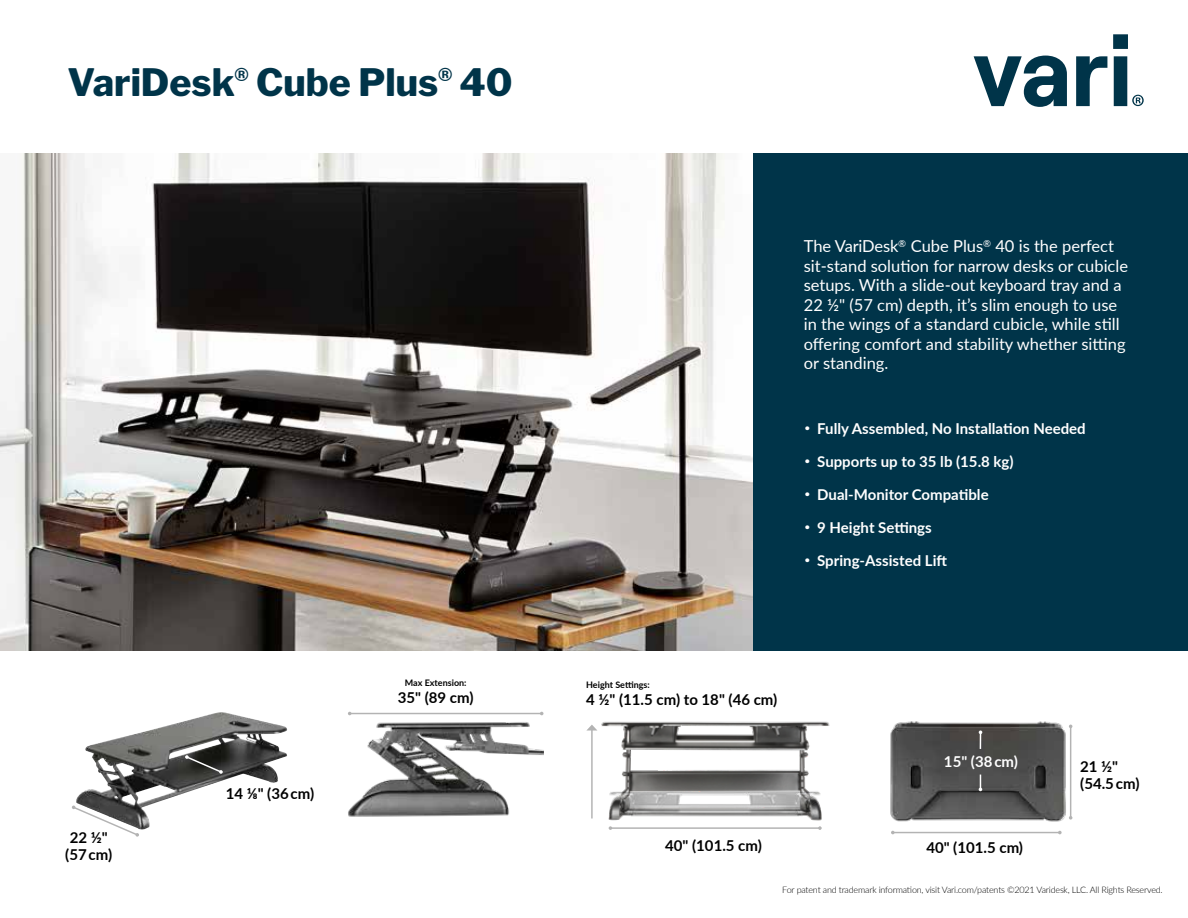
<style>
.page{position:relative;width:1188px;height:918px;background:#fff}
.page>*{position:absolute;margin:0;border:0;box-sizing:border-box;transform-origin:0 0}
.t1{font:800 37.5px "Libre Franklin";color:#003449}
.Body_Copy{font:16.5px/19.5px "Lato";color:#fff}
.Icon_Description{font:700 15px "Lato";color:#fff}
.t2{font:700 15px "Lato";color:#000}
.legal{font:300 9px "Lato";letter-spacing:-.02em;color:#000}
.t3{font:700 9px "Lato";color:#000}
</style>
<div class="page">
<div style="left:752px;top:153px;width:436px;height:498px;background:#003449"></div>
<img style="left:601px;top:721px;width:229px;height:55px">
<img style="left:608px;top:776px;width:214px;height:45px">
<hr style="left:610px;top:827px;width:210px;height:2px;background:#000">
<svg style="left:609px;top:826px;width:3px;height:4px"></svg>
<svg style="left:818px;top:826px;width:4px;height:4px"></svg>
<svg style="left:974px;top:34px;width:170px;height:73px"></svg>
<img style="left:0;top:153px;width:752px;height:498px">
<img style="left:76px;top:712px;width:211px;height:118px">
<svg style="left:72px;top:805px;width:67px;height:32px"></svg>
<hr style="left:350px;top:713px;width:192px;height:1px;background:#000">
<svg style="left:540px;top:712px;width:4px;height:3px"></svg>
<img style="left:348px;top:722px;width:196px;height:95px">
<hr style="left:591px;top:730px;width:2px;height:89px;background:#000">
<svg style="left:586px;top:725px;width:11px;height:6px"></svg>
<hr style="left:893px;top:832px;width:167px;height:1px;background:#000">
<svg style="left:891px;top:831px;width:4px;height:3px"></svg>
<svg style="left:1058px;top:831px;width:4px;height:3px"></svg>
<img style="left:890px;top:721px;width:176px;height:101px">
<hr style="left:1070px;top:726px;width:1px;height:92px;background:#000">
<svg style="left:1069px;top:816px;width:3px;height:4px"></svg>
<svg style="left:979px;top:730px;width:3px;height:19px"></svg>
<svg style="left:979px;top:775px;width:3px;height:16px"></svg>
<svg style="left:185px;top:755px;width:38px;height:19px"></svg>
<p class="t1" style="left:68px;top:60px;width:447px">VariDesk<sup>®</sup> Cube Plus<sup>®</sup> 40</p>
<p class="t2" style="left:70px;top:827px;width:39px">22 ½"</p>
<p class="t2" style="left:65px;top:843px;width:49px">(57 cm)</p>
<p class="t2" style="left:226px;top:782px;width:90px">14 ⅛" (36 cm)</p>
<p class="t3" style="left:405px;top:676px;width:63px">Max Extension:</p>
<p class="t2" style="left:398px;top:686px;width:77px">35" (89 cm)</p>
<p class="Body_Copy" style="left:804px;top:236px;width:326px">The VariDesk<sup>®</sup> Cube Plus<sup>®</sup> 40 is the perfect sit-stand solution for narrow desks or cubicle setups. With a slide-out keyboard tray and a 22 ½" (57 cm) depth, it’s slim enough to use in the wings of a standard cubicle, while still offering comfort and stability whether sitting or standing.</p>
<p class="Icon_Description" style="left:805px;top:417px;width:283px"><sup>•</sup> Fully Assembled, No Installation Needed</p>
<p class="Icon_Description" style="left:805px;top:450px;width:210px"><sup>•</sup> Supports up to 35 lb (15.8 kg)</p>
<p class="Icon_Description" style="left:805px;top:483px;width:185px"><sup>•</sup> Dual-Monitor Compatible</p>
<p class="Icon_Description" style="left:805px;top:516px;width:129px"><sup>•</sup> 9 Height Settings</p>
<p class="Icon_Description" style="left:805px;top:549px;width:144px"><sup>•</sup> Spring-Assisted Lift</p>
<p class="t3" style="left:586px;top:678px;width:65px">Height Settings:</p>
<p class="t2" style="left:586px;top:688px;width:193px">4 ½" (11.5 cm) to 18" (46 cm)</p>
<p class="t2" style="left:665px;top:834px;width:98px">40" (101.5 cm)</p>
<p class="Icon_Description" style="left:944px;top:750px;width:76px">15" (38 cm)</p>
<p class="t2" style="left:926px;top:836px;width:98px">40" (101.5 cm)</p>
<p class="t2" style="left:1080px;top:756px;width:39px">21 ½"</p>
<p class="t2" style="left:1080px;top:772px;width:61px">(54.5 cm)</p>
<p class="legal" style="left:782px;top:883px;width:382px">For patent and trademark information, visit Vari.com/patents ©2021 Varidesk, LLC. All Rights Reserved.</p>
</div>
